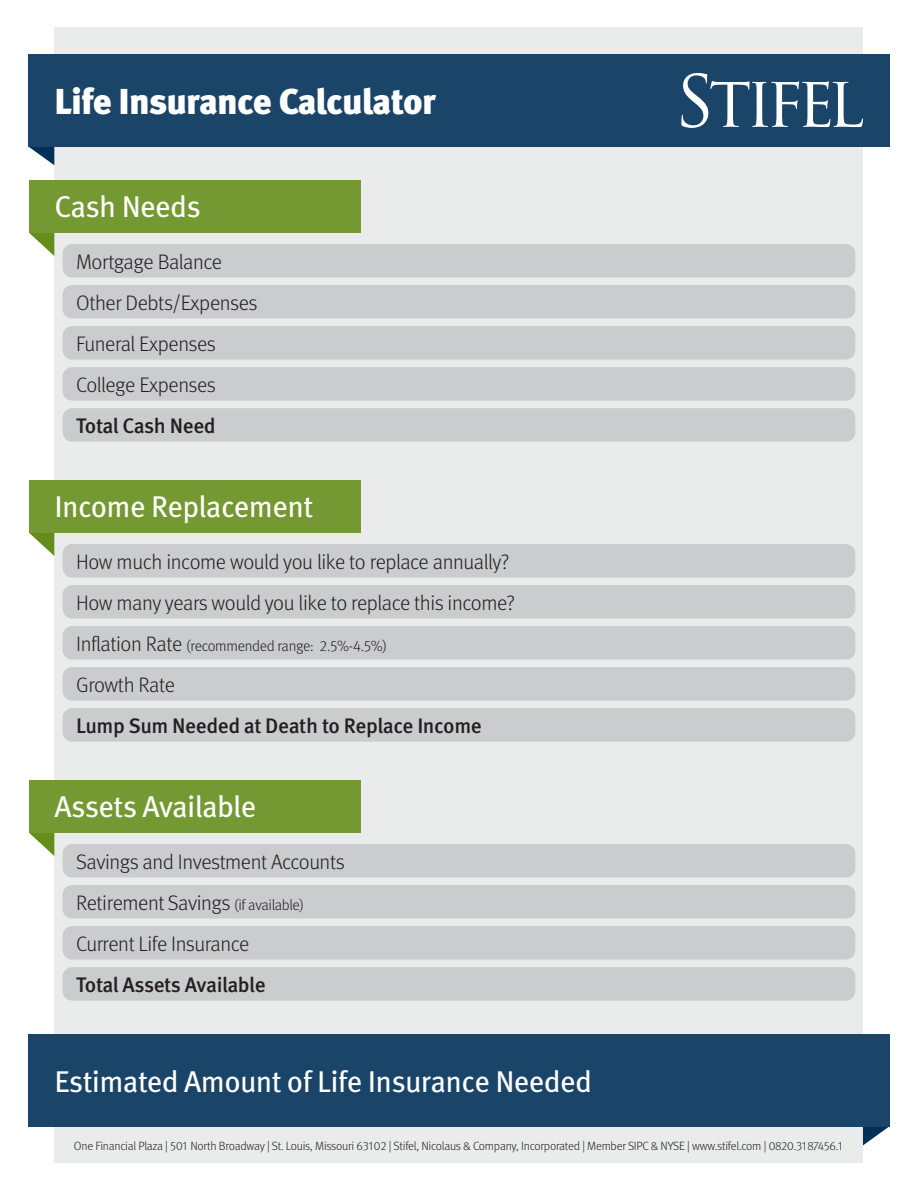
<style>
.page{position:relative;width:918px;height:1188px;background:#fff}
.page>*{position:absolute;margin:0;border:0;box-sizing:border-box;transform-origin:0 0}
.t1{font:900 36px "Meta OT";letter-spacing:-.025em;color:#fff}
.t2{font:30px "Meta OT";letter-spacing:-.02em;color:#fff}
.t3{font:300 21px "Meta OT";letter-spacing:-.02em;color:#231f20}
.t4{font:500 21px "Meta OT";letter-spacing:-.02em;color:#231f20}
.t5{font:300 15px "Meta OT";letter-spacing:-.02em;color:#231f20}
.t6{font:300 12px "Meta OT";letter-spacing:-.02em;color:#231f20}
.s1{font-size:21px}
.s2{font-size:15px}
</style>
<div class="page">
<div style="left:54px;top:27px;width:809px;height:1135px;background:#eaebeb"></div>
<svg style="left:28px;top:146px;width:26px;height:19px"></svg>
<div style="left:28px;top:54px;width:861px;height:92px;background:#1a4568"></div>
<svg style="left:863px;top:1126px;width:26px;height:19px"></svg>
<div style="left:28px;top:1034px;width:861px;height:92px;background:#1a4568"></div>
<svg style="left:681px;top:73px;width:182px;height:55px"></svg>
<svg style="left:29px;top:233px;width:25px;height:23px"></svg>
<div style="left:29px;top:180px;width:331px;height:53px;background:#749832"></div>
<div style="left:63px;top:244px;width:792px;height:33px;background:#cbcccd;border-radius:9px"></div>
<div style="left:63px;top:285px;width:792px;height:34px;background:#cbcccd;border-radius:9px"></div>
<div style="left:63px;top:326px;width:792px;height:34px;background:#cbcccd;border-radius:9px"></div>
<div style="left:63px;top:367px;width:792px;height:34px;background:#cbcccd;border-radius:9px"></div>
<div style="left:63px;top:408px;width:792px;height:34px;background:#cbcccd;border-radius:9px"></div>
<svg style="left:29px;top:533px;width:25px;height:23px"></svg>
<div style="left:29px;top:480px;width:331px;height:53px;background:#749832"></div>
<div style="left:63px;top:544px;width:792px;height:33px;background:#cbcccd;border-radius:9px"></div>
<div style="left:63px;top:585px;width:792px;height:34px;background:#cbcccd;border-radius:9px"></div>
<div style="left:63px;top:626px;width:792px;height:34px;background:#cbcccd;border-radius:9px"></div>
<div style="left:63px;top:667px;width:792px;height:34px;background:#cbcccd;border-radius:9px"></div>
<div style="left:63px;top:708px;width:792px;height:34px;background:#cbcccd;border-radius:9px"></div>
<svg style="left:29px;top:833px;width:25px;height:23px"></svg>
<div style="left:29px;top:780px;width:331px;height:53px;background:#749832"></div>
<div style="left:63px;top:844px;width:792px;height:34px;background:#cbcccd;border-radius:9px"></div>
<div style="left:63px;top:885px;width:792px;height:34px;background:#cbcccd;border-radius:9px"></div>
<div style="left:63px;top:926px;width:792px;height:34px;background:#cbcccd;border-radius:9px"></div>
<div style="left:63px;top:967px;width:792px;height:34px;background:#cbcccd;border-radius:9px"></div>
<p class="t1" style="left:54px;top:80px;width:383px">Life Insurance Calculator</p>
<p class="t2" style="left:54px;top:188px;width:148px">Cash Needs</p>
<p class="t3" style="left:76px;top:249px;width:147px">Mortgage Balance</p>
<p class="t3" style="left:76px;top:290px;width:183px">Other Debts/Expenses</p>
<p class="t3" style="left:76px;top:331px;width:141px">Funeral Expenses</p>
<p class="t3" style="left:76px;top:372px;width:141px">College Expenses</p>
<p class="t4" style="left:76px;top:413px;width:141px">Total Cash Need</p>
<p class="t2" style="left:54px;top:488px;width:260px">Income Replacement</p>
<p class="t3" style="left:76px;top:549px;width:435px">How much income would you like to replace annually?</p>
<p class="t3" style="left:76px;top:590px;width:441px">How many years would you like to replace this income?</p>
<p class="t5" style="left:76px;top:637px;width:313px"><span class="s1">Inflation Rate</span> (recommended range: 2.5%-4.5%)</p>
<p class="t3" style="left:76px;top:672px;width:100px">Growth Rate</p>
<p class="t4" style="left:76px;top:713px;width:407px">Lump Sum Needed at Death to Replace Income</p>
<p class="t2" style="left:54px;top:788px;width:204px">Assets Available</p>
<p class="t3" style="left:76px;top:849px;width:270px">Savings and Investment Accounts</p>
<p class="t3" style="left:76px;top:890px;width:229px">Retirement Savings <span class="s2">(if available)</span></p>
<p class="t3" style="left:76px;top:931px;width:175px">Current Life Insurance</p>
<p class="t4" style="left:76px;top:971px;width:191px">Total Assets Available</p>
<p class="t2" style="left:54px;top:1063px;width:539px">Estimated Amount of Life Insurance Needed</p>
<p class="t6" style="left:74px;top:1138px;width:771px">One Financial Plaza | 501 North Broadway | St. Louis, Missouri 63102 | Stifel, Nicolaus &amp; Company, Incorporated | Member SIPC &amp; NYSE | www.stifel.com | 0820.3187456.1</p>
</div>
